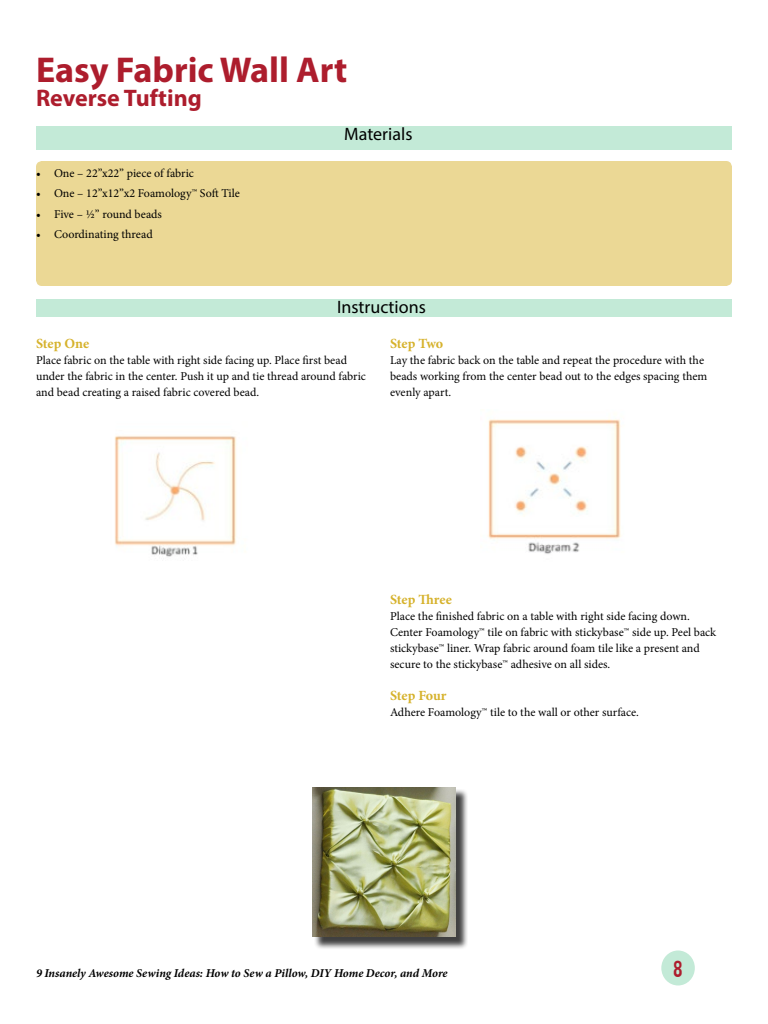
<style>
.page{position:relative;width:768px;height:1024px;background:#fff}
.page>*{position:absolute;margin:0;border:0;box-sizing:border-box;transform-origin:0 0}
.t1{font:700 36px "Myriad Pro";color:#ad1d2d}
.t2{font:700 24px "Myriad Pro";color:#ad1d2d}
.t3{font:18px "Myriad Pro";color:#000}
.t4{font:18px "Bebas";color:#ad1d2d}
.t5{font:700 14px "Minion Pro";letter-spacing:-.01em;color:#d6b22c}
.t6{font:12px/16px "Minion Pro";color:#000}
.t7{font:italic 700 12px "Minion Pro";letter-spacing:-.005em;color:#000}
</style>
<div class="page">
<div style="left:661px;top:951px;width:34px;height:34px;background:#c3ead7;border-radius:50%"></div>
<div style="left:36px;top:161px;width:696px;height:125px;background:#ebd895;border-radius:6px"></div>
<img style="left:114px;top:435px;width:122px;height:122px">
<img style="left:488px;top:419px;width:133px;height:135px">
<div style="left:314px;top:789px;width:154px;height:161px;background:#000;opacity:.75"></div>
<img style="left:312px;top:787px;width:144px;height:150px">
<div style="left:36px;top:127px;width:696px;height:23px;background:#c3ead7"></div>
<div style="left:36px;top:300px;width:696px;height:18px;background:#c3ead7"></div>
<h1 class="t1" style="left:36px;top:46px;width:313px">Easy Fabric Wall Art</h1>
<h2 class="t2" style="left:36px;top:82px;width:167px">Reverse Tufting</h2>
<p class="t6" style="left:36px;top:165px;width:160px">• One – 22”x22” piece of fabric</p>
<p class="t6" style="left:36px;top:185px;width:206px">• One – 12”x12”x2 Foamology™ Soft Tile</p>
<p class="t6" style="left:36px;top:206px;width:127px">• Five – ½” round beads</p>
<p class="t6" style="left:36px;top:226px;width:118px">• Coordinating thread</p>
<h3 class="t3" style="left:344px;top:123px;width:70px">Materials</h3>
<h3 class="t3" style="left:337px;top:296px;width:90px">Instructions</h3>
<p class="t5" style="left:36px;top:334px;width:55px">Step One</p>
<p class="t6" style="left:36px;top:352px;width:331px">Place fabric on the table with right side facing up. Place first bead under the fabric in the center. Push it up and tie thread around fabric and bead creating a raised fabric covered bead.</p>
<p class="t5" style="left:390px;top:334px;width:55px">Step Two</p>
<p class="t6" style="left:390px;top:352px;width:319px">Lay the fabric back on the table and repeat the procedure with the beads working from the center bead out to the edges spacing them evenly apart.</p>
<p class="t5" style="left:390px;top:590px;width:63px">Step Three</p>
<p class="t6" style="left:390px;top:608px;width:328px">Place the finished fabric on a table with right side facing down.<br>Center Foamology™ tile on fabric with stickybase™ side up. Peel back stickybase™ liner. Wrap fabric around foam tile like a present and secure to the stickybase™ adhesive on all sides.</p>
<p class="t5" style="left:390px;top:686px;width:58px">Step Four</p>
<p class="t6" style="left:390px;top:704px;width:251px">Adhere Foamology™ tile to the wall or other surface.</p>
<p class="t7" style="left:36px;top:964px;width:413px">9 Insanely Awesome Sewing Ideas: How to Sew a Pillow, DIY Home Decor, and More</p>
<h3 class="t4" style="left:673px;top:956px;width:11px">8</h3>
</div>
